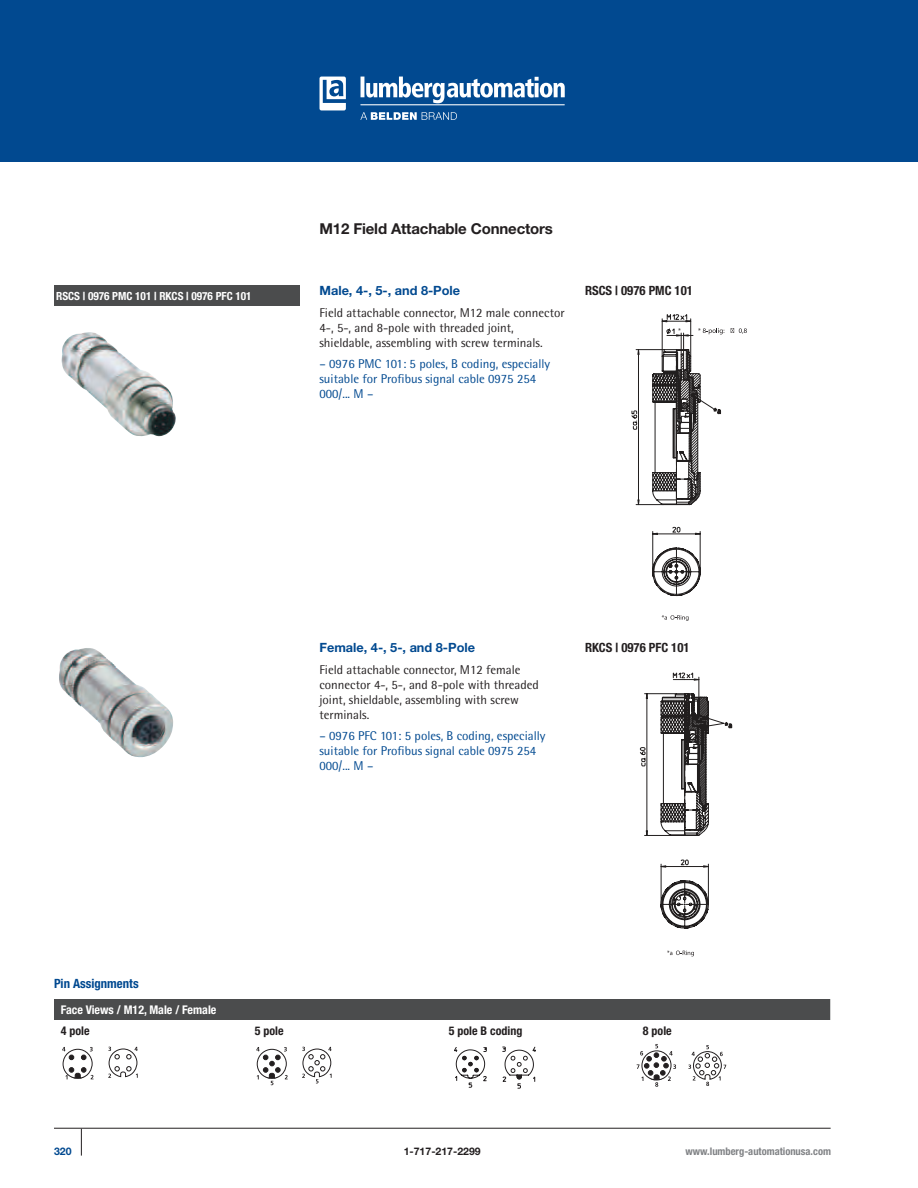
<style>
.page{position:relative;width:918px;height:1188px;background:#fff}
.page>*{position:absolute;margin:0;border:0;box-sizing:border-box;transform-origin:0 0}
.t1{font:700 15px "Helvetica Neue";letter-spacing:-.01em;color:#231f20}
.t2{font:12.75px/15px "Rotis Semi Sans Std";color:#231f20}
.t3{font:12.75px/15px "Rotis Semi Sans Std";color:#014990}
.t4{font:700 12.75px "Helvetica Neue";color:#014990}
.t5{font:700 condensed 12.75px "Helvetica Neue LT";color:#231f20}
.t6{font:700 condensed 12.75px "Helvetica Neue LT";color:#014990}
.t7{font:700 condensed 12px "Helvetica Neue LT";color:#231f20}
.t8{font:700 condensed 12px "Helvetica Neue LT";color:#fff}
.t9{font:700 condensed 11.25px "Helvetica Neue LT";color:#fff}
.t10{font:700 condensed 10.5px "Helvetica Neue LT";color:#808285}
.t11{font:700 10.5px "Helvetica Neue";color:#231f20}
.t12{font:700 10.5px "Helvetica Neue";color:#014990}
</style>
<div class="page">
<div style="left:0;top:0;width:918px;height:162px;background:#014990"></div>
<img style="left:360px;top:112px;width:97px;height:8px">
<img style="left:361px;top:105px;width:204px;height:1px">
<hr style="left:361px;top:104px;width:204px;height:1px;background:#fff">
<img style="left:320px;top:77px;width:26px;height:33px">
<img style="left:361px;top:77px;width:178px;height:21px">
<svg style="left:81px;top:1129px;width:1px;height:27px"></svg>
<hr style="left:54px;top:1128px;width:777px;height:1px;background:#231f20">
<div style="left:54px;top:285px;width:245px;height:21px;background:#4b4c4d"></div>
<svg style="left:731px;top:328px;width:16px;height:6px"></svg>
<svg style="left:632px;top:314px;width:93px;height:283px"></svg>
<svg style="left:662px;top:615px;width:27px;height:6px"></svg>
<svg style="left:667px;top:951px;width:27px;height:5px"></svg>
<svg style="left:640px;top:673px;width:92px;height:256px"></svg>
<img style="left:62px;top:332px;width:114px;height:105px">
<img style="left:59px;top:648px;width:114px;height:110px">
<div style="left:54px;top:999px;width:776px;height:21px;background:#4b4c4d"></div>
<svg style="left:62px;top:1047px;width:32px;height:32px"></svg>
<svg style="left:256px;top:1047px;width:32px;height:38px"></svg>
<svg style="left:454px;top:1047px;width:33px;height:40px"></svg>
<svg style="left:637px;top:1044px;width:39px;height:43px"></svg>
<svg style="left:108px;top:1047px;width:30px;height:31px"></svg>
<svg style="left:302px;top:1047px;width:30px;height:37px"></svg>
<svg style="left:503px;top:1047px;width:33px;height:41px"></svg>
<svg style="left:688px;top:1045px;width:38px;height:41px"></svg>
<p class="t1" style="left:320px;top:219px;width:235px">M12 Field Attachable Connectors</p>
<p class="t9" style="left:56px;top:289px;width:197px">RSCS | 0976 PMC 101 | RKCS | 0976 PFC 101</p>
<p class="t4" style="left:320px;top:283px;width:142px">Male, 4-, 5-, and 8-Pole</p>
<p class="t2" style="left:320px;top:305px;width:247px">Field attachable connector, M12 male connector<br>4-, 5-, and 8-pole with threaded joint, shieldable, assembling with screw terminals.</p>
<p class="t3" style="left:320px;top:357px;width:232px">– 0976 PMC 101: 5 poles, B coding, especially suitable for Profibus signal cable 0975 254<br>000/... M –</p>
<p class="t5" style="left:585px;top:283px;width:109px">RSCS | 0976 PMC 101</p>
<p class="t6" style="left:54px;top:976px;width:86px">Pin Assignments</p>
<p class="t4" style="left:320px;top:640px;width:157px">Female, 4-, 5-, and 8-Pole</p>
<p class="t5" style="left:585px;top:640px;width:106px">RKCS | 0976 PFC 101</p>
<p class="t2" style="left:320px;top:662px;width:221px">Field attachable connector, M12 female connector 4-, 5-, and 8-pole with threaded joint, shieldable, assembling with screw terminals.</p>
<p class="t3" style="left:320px;top:729px;width:228px">– 0976 PFC 101: 5 poles, B coding, especially suitable for Profibus signal cable 0975 254<br>000/... M –</p>
<p class="t8" style="left:61px;top:1003px;width:157px">Face Views / M12, Male / Female</p>
<p class="t7" style="left:61px;top:1024px;width:30px">4 pole</p>
<p class="t7" style="left:255px;top:1024px;width:30px">5 pole</p>
<p class="t7" style="left:449px;top:1024px;width:75px">5 pole B coding</p>
<p class="t7" style="left:643px;top:1024px;width:30px">8 pole</p>
<p class="t12" style="left:54px;top:1145px;width:19px">320</p>
<p class="t11" style="left:404px;top:1145px;width:79px">1-717-217-2299</p>
<p class="t10" style="left:686px;top:1145px;width:147px">www.lumberg-automationusa.com</p>
</div>
